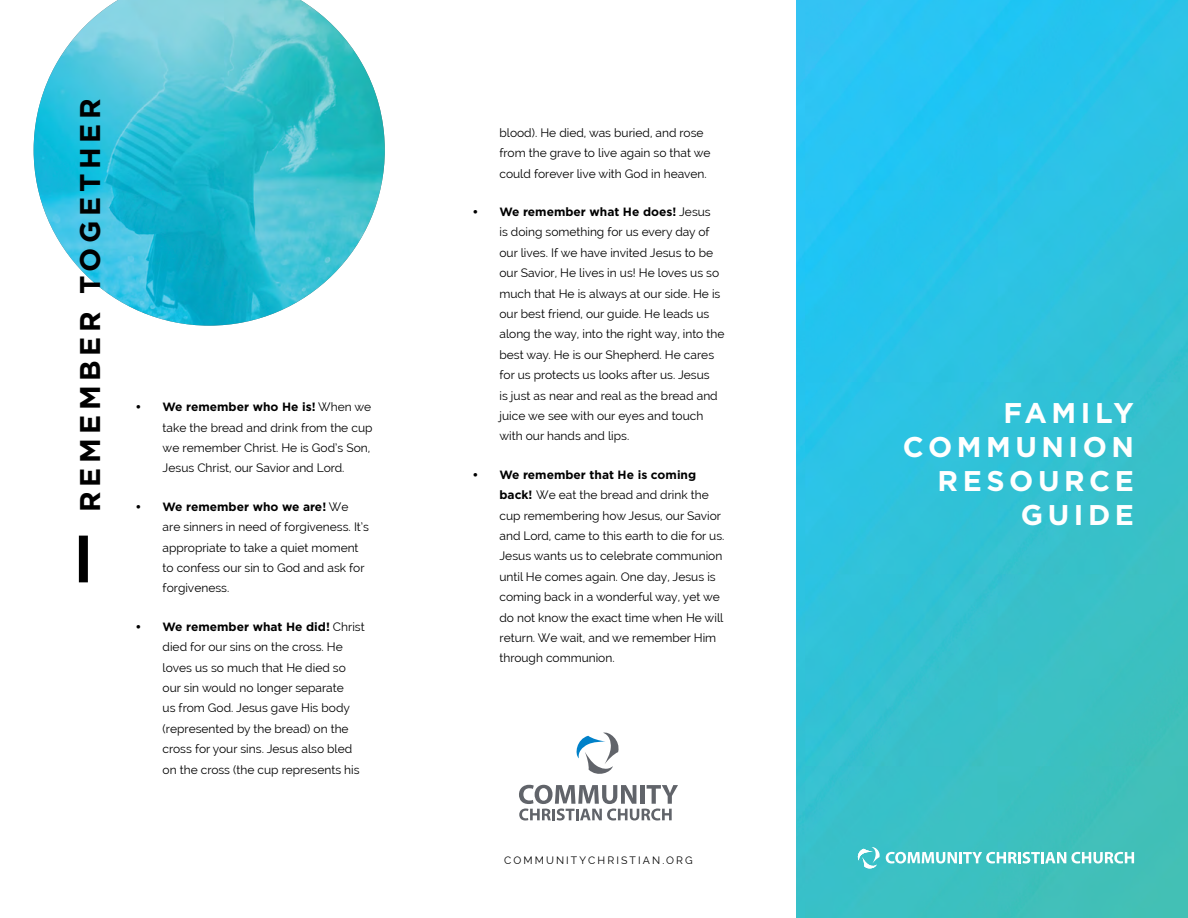
<style>
.page{position:relative;width:1188px;height:918px;background:#fff}
.page>*{position:absolute;margin:0;border:0;box-sizing:border-box;transform-origin:0 0}
.t1{font:700 28.5px/34.2px "Gotham";letter-spacing:.16em;color:#fff;text-align:right}
.t2{font:700 28.5px "Gotham";letter-spacing:.16em;color:#000}
.t3{font:12px/20.4px "Raleway";color:#000}
.t4{font:700 12px "Gotham";color:#000}
.t5{font:10.5px "Raleway";letter-spacing:.2em;color:#000}
.s1{font-family:"Raleway";font-weight:400}
.s2{font-family:"Gotham";font-weight:700}
</style>
<div class="page">
<img style="left:797px;top:0;width:391px;height:918px">
<div style="left:79px;top:536px;width:9px;height:46px;background:#000"></div>
<img style="left:34px;top:0;width:351px;height:326px">
<svg style="left:576px;top:733px;width:43px;height:41px"></svg>
<svg style="left:519px;top:785px;width:159px;height:36px"></svg>
<svg style="left:858px;top:847px;width:276px;height:21px"></svg>
<h1 class="t2" style="left:71px;top:512px;width:415px;rotate:-90deg">REMEMBER TOGETHER</h1>
<p class="t4" style="left:136px;top:399px;width:237px">• We remember who He is! <span class="s1">When we</span></p>
<p class="t3" style="left:163px;top:417px;width:211px">take the bread and drink from the cup we remember Christ. He is God’s Son,<br>Jesus Christ, our Savior and Lord.</p>
<p class="t4" style="left:136px;top:499px;width:214px">• We remember who we are! <span class="s1">We</span></p>
<p class="t3" style="left:163px;top:517px;width:208px">are sinners in need of forgiveness. It’s appropriate to take a quiet moment to confess our sin to God and ask for forgiveness.</p>
<p class="t4" style="left:136px;top:619px;width:231px">• We remember what He did! <span class="s1">Christ</span></p>
<p class="t3" style="left:163px;top:637px;width:199px">died for our sins on the cross. He loves us so much that He died so our sin would no longer separate us from God. Jesus gave His body (represented by the bread) on the cross for your sins. Jesus also bled on the cross (the cup represents his</p>
<p class="t3" style="left:500px;top:122px;width:213px">blood). He died, was buried, and rose from the grave to live again so that we could forever live with God in heaven.</p>
<p class="t4" style="left:472px;top:204px;width:240px">• We remember what He does! <span class="s1">Jesus</span></p>
<p class="t3" style="left:500px;top:222px;width:226px">is doing something for us every day of our lives. If we have invited Jesus to be our Savior, He lives in us! He loves us so much that He is always at our side. He is our best friend, our guide. He leads us along the way, into the right way, into the best way. He is our Shepherd. He cares for us protects us looks after us. Jesus<br>is just as near and real as the bread and juice we see with our eyes and touch with our hands and lips.</p>
<p class="t4" style="left:472px;top:467px;width:225px">• We remember that He is coming</p>
<p class="t3" style="left:500px;top:485px;width:226px"><span class="s2">back!</span> We eat the bread and drink the cup remembering how Jesus, our Savior and Lord, came to this earth to die for us.<br>Jesus wants us to celebrate communion until He comes again. One day, Jesus is coming back in a wonderful way, yet we do not know the exact time when He will return. We wait, and we remember Him through communion.</p>
<p class="t5" style="left:504px;top:854px;width:190px">COMMUNITYCHRISTIAN.ORG</p>
<h1 class="t1" style="left:903px;top:395px;width:233px">FAMILY<br>COMMUNION<br>RESOURCE<br>GUIDE</h1>
</div>
